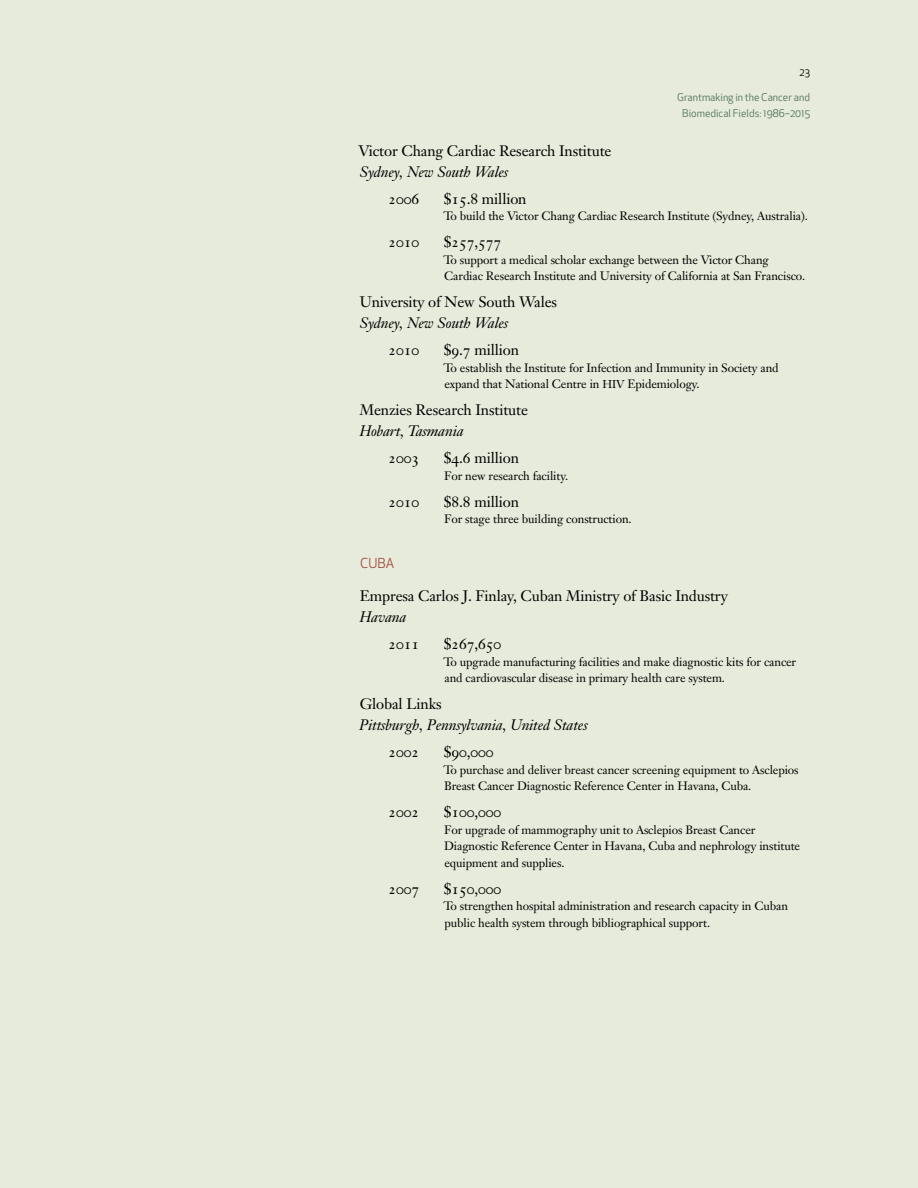
<style>
.page{position:relative;width:918px;height:1188px;background:#e6ebdb}
.page>*{position:absolute;margin:0;border:0;box-sizing:border-box;transform-origin:0 0}
.t1{font:15px "Janson Text";letter-spacing:-.01em;color:#000}
.t2{font:italic 15px "Janson Text";letter-spacing:-.01em;color:#000}
.t3{font:15px "Janson Text Roman SC";letter-spacing:-.01em;color:#000}
.t4{font:13.5px "Apex New";color:#a1493d}
.t5{font:12px/16.5px "Janson Text";letter-spacing:-.01em;color:#000}
.t6{font:10.5px/16.5px "Apex New";color:#517158;text-align:center}
.t7{font:10.5px "Apex New";color:#000}
.s1{font-family:"Janson Text Roman SC"}
.s2{font-family:"Janson Text"}
.s3{font-size:11.25px}
</style>
<div class="page">
<p class="t7" style="left:800px;top:66px;width:12px">23</p>
<p class="t6" style="left:677px;top:88px;width:134px">Grantmaking in the Cancer and<br>Biomedical Fields: 1986–2015</p>
<p class="t1" style="left:359px;top:141px;width:254px">Victor Chang Cardiac Research Institute</p>
<p class="t2" style="left:360px;top:162px;width:150px">Sydney, New South Wales</p>
<p class="t3" style="left:388px;top:190px;width:32px">2006</p>
<p class="t1" style="left:444px;top:189px;width:84px">$<span class="s1">15</span>.<span class="s1">8</span> million</p>
<p class="t5" style="left:444px;top:208px;width:366px">To build the Victor Chang Cardiac Research Institute (Sydney, Australia).</p>
<p class="t3" style="left:388px;top:233px;width:32px">2010</p>
<p class="t3" style="left:444px;top:233px;width:59px"><span class="s2">$</span>257<span class="s2">,</span>577</p>
<p class="t5" style="left:444px;top:251px;width:363px">To support a medical scholar exchange between the Victor Chang<br>Cardiac Research Institute and University of California at San Francisco.</p>
<p class="t1" style="left:359px;top:293px;width:199px">University of New South Wales</p>
<p class="t2" style="left:360px;top:314px;width:150px">Sydney, New South Wales</p>
<p class="t3" style="left:388px;top:341px;width:32px">2010</p>
<p class="t1" style="left:444px;top:341px;width:77px">$<span class="s1">9</span>.<span class="s1">7</span> million</p>
<p class="t5" style="left:444px;top:359px;width:337px">To establish the Institute for Infection and Immunity in Society and expand that National Centre in <span class="s3">HIV</span> Epidemiology.</p>
<p class="t1" style="left:360px;top:401px;width:170px">Menzies Research Institute</p>
<p class="t2" style="left:359px;top:422px;width:106px">Hobart, Tasmania</p>
<p class="t3" style="left:388px;top:449px;width:32px">2003</p>
<p class="t1" style="left:444px;top:449px;width:77px">$<span class="s1">4</span>.<span class="s1">6</span> million</p>
<p class="t5" style="left:444px;top:467px;width:126px">For new research facility.</p>
<p class="t3" style="left:388px;top:493px;width:32px">2010</p>
<p class="t1" style="left:444px;top:492px;width:77px">$<span class="s1">8</span>.<span class="s1">8</span> million</p>
<p class="t5" style="left:444px;top:511px;width:189px">For stage three building construction.</p>
<p class="t4" style="left:360px;top:555px;width:36px">CUBA</p>
<p class="t1" style="left:360px;top:587px;width:370px">Empresa Carlos J. Finlay, Cuban Ministry of Basic Industry</p>
<p class="t2" style="left:359px;top:608px;width:49px">Havana</p>
<p class="t3" style="left:388px;top:635px;width:32px">2011</p>
<p class="t3" style="left:444px;top:635px;width:59px"><span class="s2">$</span>267<span class="s2">,</span>650</p>
<p class="t5" style="left:444px;top:653px;width:354px">To upgrade manufacturing facilities and make diagnostic kits for cancer and cardiovascular disease in primary health care system.</p>
<p class="t1" style="left:360px;top:695px;width:83px">Global Links</p>
<p class="t2" style="left:359px;top:716px;width:230px">Pittsburgh, Pennsylvania, United States</p>
<p class="t3" style="left:388px;top:743px;width:32px">2002</p>
<p class="t3" style="left:444px;top:743px;width:51px"><span class="s2">$</span>90<span class="s2">,</span>000</p>
<p class="t5" style="left:444px;top:761px;width:357px">To purchase and deliver breast cancer screening equipment to Asclepios<br>Breast Cancer Diagnostic Reference Center in Havana, Cuba.</p>
<p class="t3" style="left:388px;top:803px;width:32px">2002</p>
<p class="t3" style="left:444px;top:803px;width:59px"><span class="s2">$</span>100<span class="s2">,</span>000</p>
<p class="t5" style="left:444px;top:821px;width:358px">For upgrade of mammography unit to Asclepios Breast Cancer<br>Diagnostic Reference Center in Havana, Cuba and nephrology institute equipment and supplies.</p>
<p class="t3" style="left:388px;top:880px;width:32px">2007</p>
<p class="t3" style="left:444px;top:880px;width:59px"><span class="s2">$</span>150<span class="s2">,</span>000</p>
<p class="t5" style="left:444px;top:898px;width:346px">To strengthen hospital administration and research capacity in Cuban public health system through bibliographical support.</p>
</div>
